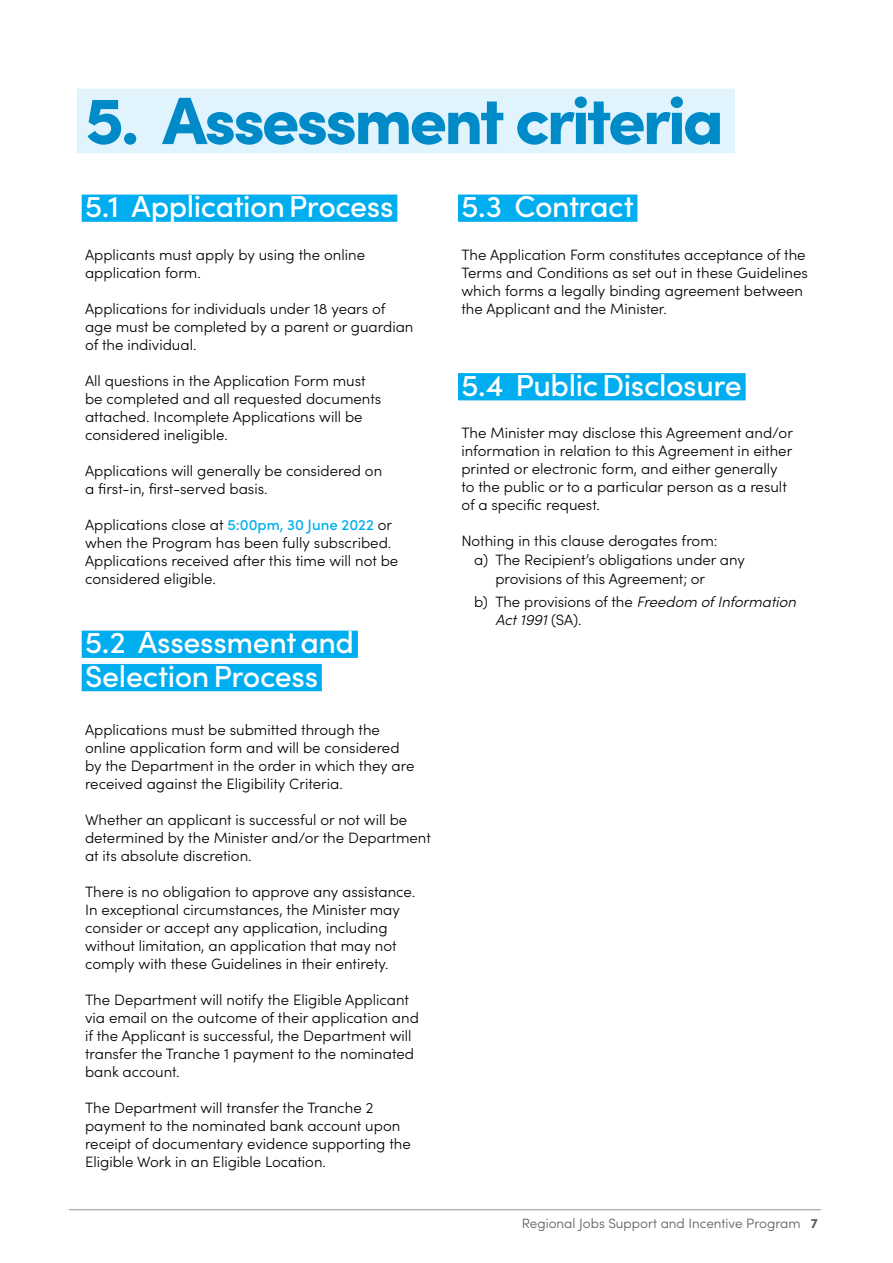
<style>
.page{position:relative;width:893px;height:1263px;background:#fff}
.page>*{position:absolute;margin:0;border:0;box-sizing:border-box;transform-origin:0 0}
.t1{font:900 67.2px "Sofia Pro";letter-spacing:-.05em;color:#008bc8}
.t2{font:500 30.45px/33.3px "Sofia Pro";letter-spacing:-.015em;color:#fff}
.t3{font:300 15px/18px "Sofia Pro";color:#000}
.t4{font:italic 300 15px/18.8px "Sofia Pro";letter-spacing:-.005em;color:#000}
.t5{font:300 13.5px "Sofia Pro";color:#585a5b}
.s1{font-weight:500;color:#00aeef}
.s2{font-style:normal}
.s3{font-weight:700;color:#58595b}
</style>
<div class="page">
<hr style="left:69px;top:1209px;width:752px;height:1px;background:#939598">
<div style="left:77px;top:89px;width:658px;height:64px;background:#e1f4fd"></div>
<div style="left:82px;top:195px;width:315px;height:27px;background:#00aeef"></div>
<div style="left:458px;top:195px;width:179px;height:27px;background:#00aeef"></div>
<div style="left:458px;top:373px;width:288px;height:27px;background:#00aeef"></div>
<div style="left:82px;top:631px;width:276px;height:27px;background:#00aeef"></div>
<div style="left:82px;top:664px;width:240px;height:27px;background:#00aeef"></div>
<h1 class="t1" style="left:85px;top:68px;width:640px">5. Assessment criteria</h1>
<h2 class="t2" style="left:85px;top:188px;width:310px">5.1 Application Process</h2>
<h2 class="t2" style="left:461px;top:188px;width:174px">5.3 Contract</h2>
<p class="t3" style="left:85px;top:244px;width:282px">Applicants must apply by using the online application form.</p>
<p class="t3" style="left:85px;top:298px;width:330px">Applications for individuals under 18 years of age must be completed by a parent or guardian of the individual.</p>
<p class="t3" style="left:85px;top:370px;width:298px">All questions in the Application Form must be completed and all requested documents attached. Incomplete Applications will be considered ineligible.</p>
<p class="t3" style="left:85px;top:460px;width:299px">Applications will generally be considered on a first-in, first-served basis.</p>
<p class="t3" style="left:85px;top:514px;width:315px">Applications close at <span class="s1">5:00pm, 30 June 2022</span> or when the Program has been fully subscribed.<br>Applications received after this time will not be considered eligible.</p>
<h2 class="t2" style="left:85px;top:624px;width:271px">5.2 Assessment and<br>Selection Process</h2>
<p class="t3" style="left:85px;top:720px;width:331px">Applications must be submitted through the online application form and will be considered by the Department in the order in which they are received against the Eligibility Criteria.</p>
<p class="t3" style="left:85px;top:810px;width:347px">Whether an applicant is successful or not will be determined by the Minister and/or the Department at its absolute discretion.</p>
<p class="t3" style="left:85px;top:882px;width:332px">There is no obligation to approve any assistance.<br>In exceptional circumstances, the Minister may consider or accept any application, including without limitation, an application that may not comply with these Guidelines in their entirety.</p>
<p class="t3" style="left:85px;top:990px;width:335px">The Department will notify the Eligible Applicant via email on the outcome of their application and if the Applicant is successful, the Department will transfer the Tranche 1 payment to the nominated bank account.</p>
<p class="t3" style="left:85px;top:1098px;width:327px">The Department will transfer the Tranche 2 payment to the nominated bank account upon receipt of documentary evidence supporting the Eligible Work in an Eligible Location.</p>
<p class="t3" style="left:461px;top:244px;width:348px">The Application Form constitutes acceptance of the Terms and Conditions as set out in these Guidelines which forms a legally binding agreement between the Applicant and the Minister.</p>
<h2 class="t2" style="left:461px;top:367px;width:282px">5.4 Public Disclosure</h2>
<p class="t3" style="left:461px;top:423px;width:333px">The Minister may disclose this Agreement and/or information in relation to this Agreement in either printed or electronic form, and either generally to the public or to a particular person as a result of a specific request.</p>
<p class="t3" style="left:461px;top:531px;width:258px">Nothing in this clause derogates from:</p>
<p class="t3" style="left:474px;top:550px;width:272px">a) The Recipient’s obligations under any</p>
<p class="t3" style="left:495px;top:568px;width:211px">provisions of this Agreement; or</p>
<p class="t4" style="left:495px;top:591px;width:302px;text-indent:-21px"><span class="s2">b) The provisions of the</span> Freedom of Information<br>Act 1991 <span class="s2">(SA).</span></p>
<p class="t5" style="left:522px;top:1213px;width:298px">Regional Jobs Support and Incentive Program <span class="s3">7</span></p>
</div>
